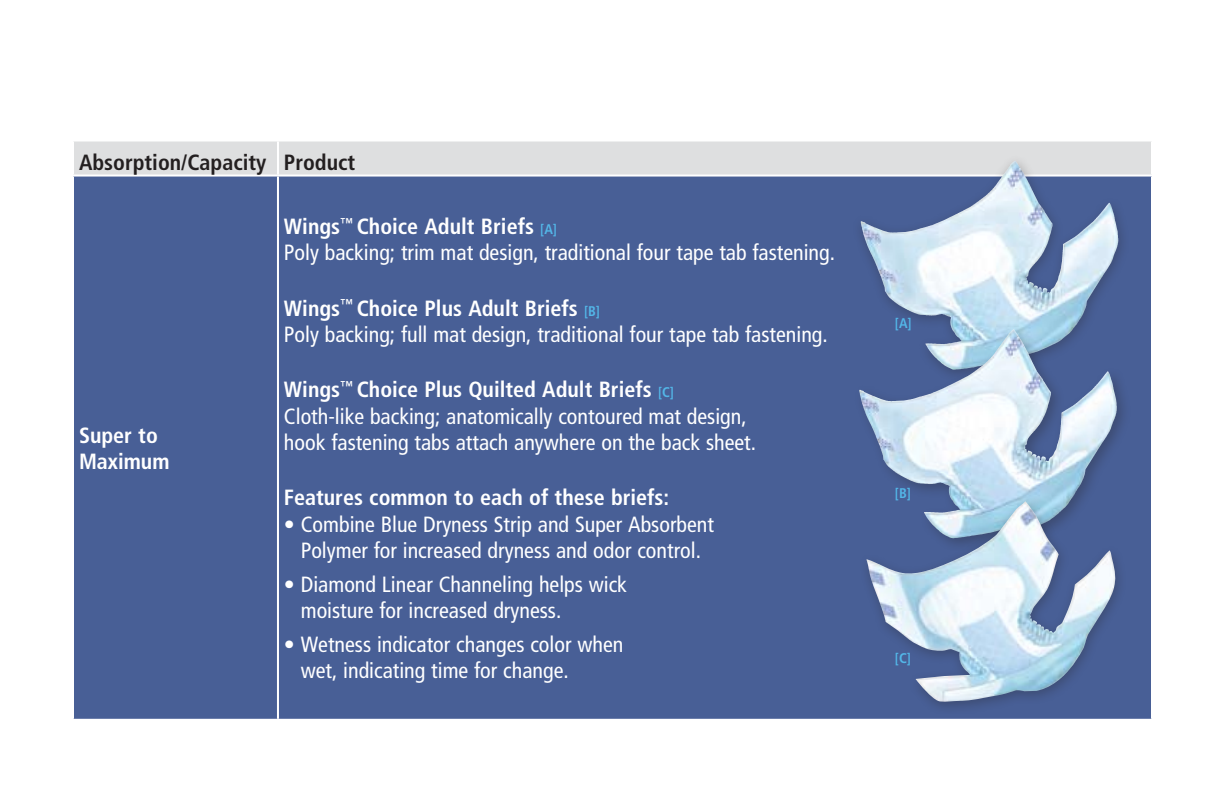
<style>
.page{position:relative;width:1224px;height:792px;background:#fff}
.page>*{position:absolute;margin:0;border:0;box-sizing:border-box;transform-origin:0 0}
.t1{font:condensed 22px/26.4px "Frutiger LT Std";color:#fff}
.t2{font:700 condensed 22px/26.4px "Frutiger LT Std";color:#fff}
.t3{font:700 condensed 22px "Frutiger LT Std";color:#231f20}
.t4{font:700 condensed 14px "Frutiger LT Std";color:#53b7e8}
.s1{font-weight:700}
.s2{font-weight:700;font-size:14px;color:#53b7e8}
</style>
<div class="page">
<div style="left:74px;top:142px;width:1077px;height:33px;background:#dedfe0"></div>
<div style="left:74px;top:177px;width:1077px;height:542px;background:#485f96"></div>
<hr style="left:277px;top:141px;width:2px;height:34px;background:#fff">
<hr style="left:277px;top:177px;width:2px;height:542px;background:#fff">
<div style="left:851px;top:152px;width:278px;height:229px;background:#231f20;opacity:.3"></div>
<img style="left:967px;top:161px;width:48px;height:48px">
<div style="left:853px;top:322px;width:278px;height:229px;background:#231f20;opacity:.3"></div>
<img style="left:961px;top:329px;width:52px;height:50px">
<div style="left:857px;top:493px;width:269px;height:221px;background:#231f20;opacity:.3"></div>
<img style="left:866px;top:501px;width:251px;height:202px">
<p class="t3" style="left:79px;top:149px;width:278px">Absorption/Capacity Product</p>
<p class="t2" style="left:79px;top:422px;width:92px">Super to<br>Maximum</p>
<p class="t1" style="left:284px;top:213px;width:553px"><span class="s1">Wings</span><sup>™</sup> <span class="s1">Choice Adult Briefs</span> <span class="s2">[A]<br></span>Poly backing; trim mat design, traditional four tape tab fastening.</p>
<p class="t1" style="left:284px;top:295px;width:545px"><span class="s1">Wings</span><sup>™</sup> <span class="s1">Choice Plus Adult Briefs</span> <span class="s2">[B]<br></span>Poly backing; full mat design, traditional four tape tab fastening.</p>
<p class="t1" style="left:284px;top:376px;width:474px"><span class="s1">Wings</span><sup>™</sup> <span class="s1">Choice Plus Quilted Adult Briefs</span> <span class="s2">[C]<br></span>Cloth-like backing; anatomically contoured mat design, hook fastening tabs attach anywhere on the back sheet.</p>
<p class="t2" style="left:284px;top:484px;width:387px">Features common to each of these briefs:</p>
<p class="t1" style="left:284px;top:511px;width:432px;text-align:center">• Combine Blue Dryness Strip and Super Absorbent<br>Polymer for increased dryness and odor control.</p>
<p class="t1" style="left:301px;top:571px;width:328px;text-indent:-17px">• Diamond Linear Channeling helps wick moisture for increased dryness.</p>
<p class="t1" style="left:301px;top:631px;width:324px;text-indent:-17px">• Wetness indicator changes color when wet, indicating time for change.</p>
<p class="t4" style="left:895px;top:315px;width:18px">[A]</p>
<p class="t4" style="left:895px;top:485px;width:18px">[B]</p>
<p class="t4" style="left:895px;top:649px;width:18px">[C]</p>
</div>
